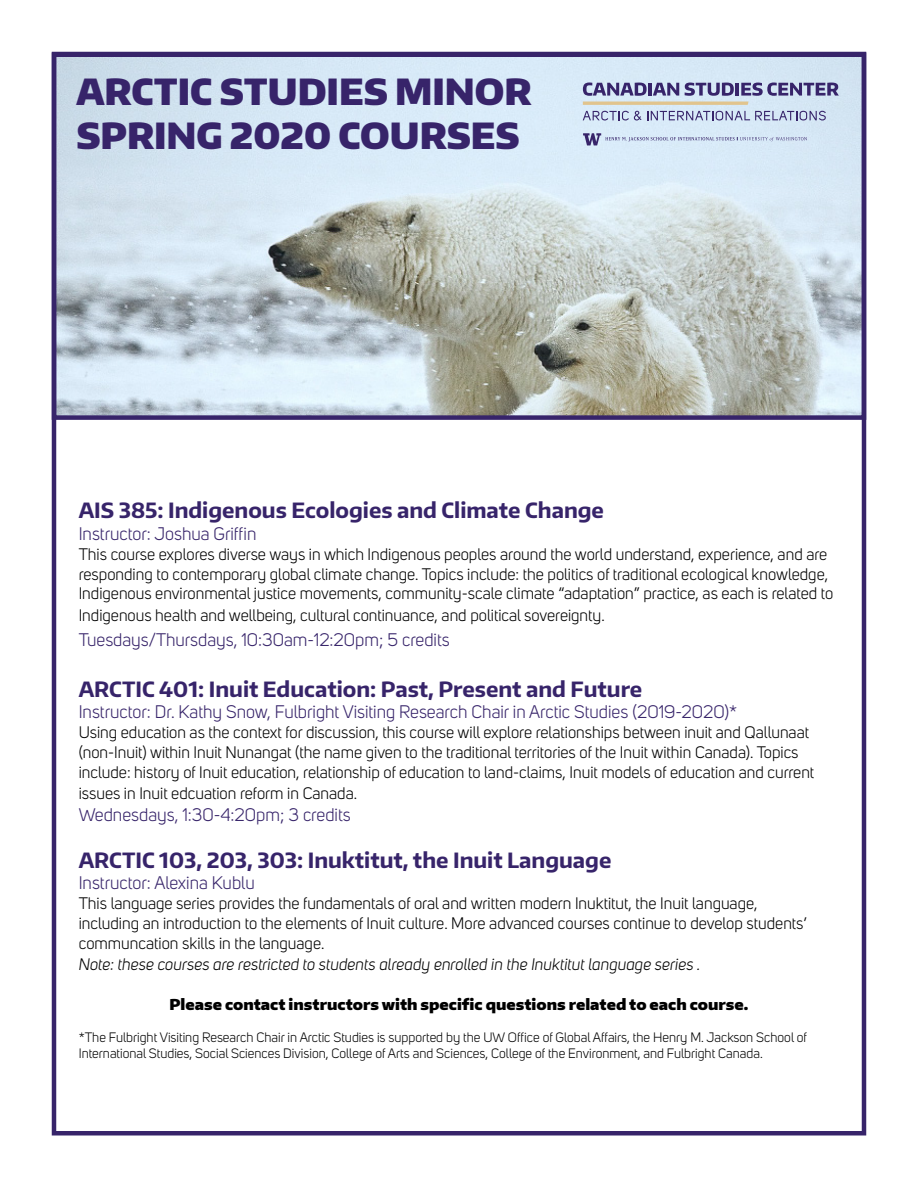
<style>
.page{position:relative;width:918px;height:1188px;background:#fff}
.page>*{position:absolute;margin:0;border:0;box-sizing:border-box;transform-origin:0 0}
.t1{font:900 36px/43.2px "Encode Sans Normal";color:#37246a}
.t2{font:700 21px "Encode Sans Normal";color:#37246a}
.t3{font:18px "Uni Sans";color:#37246a}
.t4{font:16.5px/19.8px "Uni Sans";color:#000}
.t5{font:italic 16.5px "Uni Sans";color:#000}
.t6{font:900 15px "Encode Sans Normal";color:#000}
.t7{font:13.5px/16.2px "Uni Sans";color:#000}
</style>
<div class="page">
<img style="left:57px;top:57px;width:804px;height:358px">
<div style="left:52px;top:52px;width:814px;height:1084px;border:4px solid #37246a"></div>
<svg style="left:583px;top:83px;width:64px;height:13px"></svg>
<hr style="left:648px;top:83px;width:4px;height:13px;background:#37246a">
<svg style="left:653px;top:83px;width:26px;height:13px"></svg>
<svg style="left:685px;top:83px;width:154px;height:13px;background:#7f7da9"></svg>
<svg style="left:583px;top:111px;width:243px;height:10px;background:#a8b0ce"></svg>
<svg style="left:583px;top:102px;width:166px;height:3px"></svg>
<svg style="left:583px;top:133px;width:224px;height:12px;background:#c5d3e7"></svg>
<h1 class="t1" style="left:76px;top:69px;width:457px">ARCTIC STUDIES MINOR<br>SPRING 2020 COURSES</h1>
<p class="t2" style="left:79px;top:497px;width:527px">AIS 385: Indigenous Ecologies and Climate Change</p>
<p class="t3" style="left:79px;top:523px;width:179px">Instructor: Joshua Griffin</p>
<p class="t4" style="left:79px;top:544px;width:756px">This course explores diverse ways in which Indigenous peoples around the world understand, experience, and are responding to contemporary global climate change. Topics include: the politics of traditional ecological knowledge,<br>Indigenous environmental justice movements, community-scale climate “adaptation” practice, as each is related to</p>
<p class="t4" style="left:79px;top:606px;width:528px">Indigenous health and wellbeing, cultural continuance, and political sovereignty.</p>
<p class="t3" style="left:79px;top:630px;width:372px">Tuesdays/Thursdays, 10:30am-12:20pm; 5 credits</p>
<p class="t2" style="left:79px;top:675px;width:565px">ARCTIC 401: Inuit Education: Past, Present and Future</p>
<p class="t3" style="left:79px;top:702px;width:660px">Instructor: Dr. Kathy Snow, Fulbright Visiting Research Chair in Arctic Studies (2019-2020)*</p>
<p class="t4" style="left:79px;top:723px;width:737px">Using education as the context for discussion, this course will explore relationships between inuit and Qallunaat (non-Inuit) within Inuit Nunangat (the name given to the traditional territories of the Inuit within Canada). Topics include: history of Inuit education, relationship of education to land-claims, Inuit models of education and current</p>
<p class="t4" style="left:79px;top:784px;width:280px">issues in Inuit edcuation reform in Canada.</p>
<p class="t3" style="left:79px;top:804px;width:273px">Wednesdays, 1:30-4:20pm; 3 credits</p>
<p class="t2" style="left:79px;top:846px;width:534px">ARCTIC 103, 203, 303: Inuktitut, the Inuit Language</p>
<p class="t3" style="left:79px;top:873px;width:177px">Instructor: Alexina Kublu</p>
<p class="t4" style="left:79px;top:894px;width:730px">This language series provides the fundamentals of oral and written modern Inuktitut, the Inuit language, including an introduction to the elements of Inuit culture. More advanced courses continue to develop students’ communcation skills in the language.</p>
<p class="t5" style="left:79px;top:955px;width:623px">Note: these courses are restricted to students already enrolled in the Inuktitut language series .</p>
<p class="t6" style="left:170px;top:994px;width:580px">Please contact instructors with specific questions related to each course.</p>
<p class="t7" style="left:79px;top:1030px;width:730px">*The Fulbright Visiting Research Chair in Arctic Studies is supported by the UW Office of Global Affairs, the Henry M. Jackson School of<br>International Studies, Social Sciences Division, College of Arts and Sciences, College of the Environment, and Fulbright Canada.</p>
</div>
